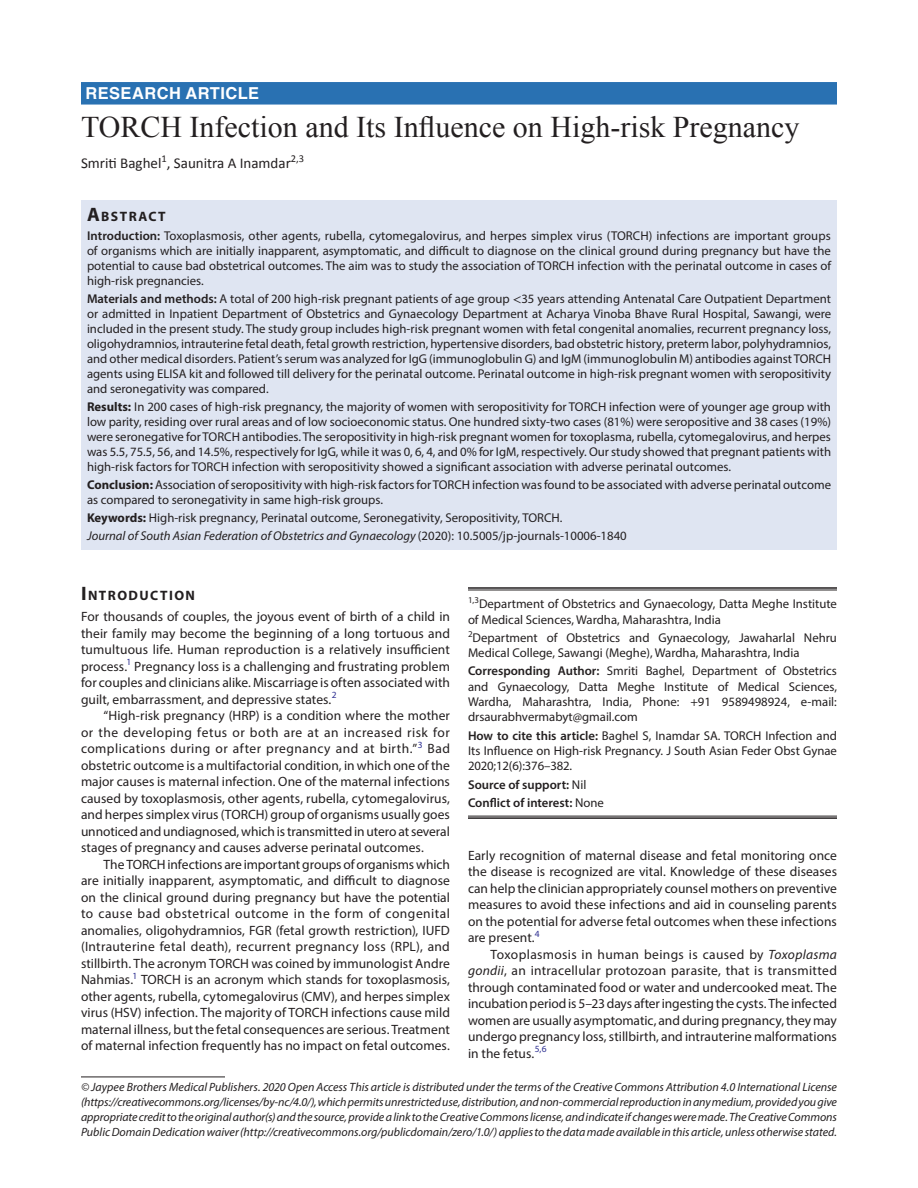
<style>
.page{position:relative;width:918px;height:1188px;background:#fff}
.page>*{position:absolute;margin:0;border:0;box-sizing:border-box;transform-origin:0 0}
.t1{font:30px "Times New Roman";color:#231f20}
.JSAFOG-ART{font:700 16.5px "Helvetica LT Std";letter-spacing:.025em;color:#fff}
.AuthorName{font:15px "Calibri";color:#231f20}
.Head-1-first{font:700 13.65px "Myriad Pro";letter-spacing:.105em;color:#231f20}
.AbstractTitle{font:700 13.65px "Myriad Pro";letter-spacing:.105em;color:#231f20}
.Para-Indent{font:13.5px/16.5px "Myriad Pro";letter-spacing:.005em;color:#231f20;text-align:justify}
.Para-NoIndent{font:13.5px/16.5px "Myriad Pro";color:#231f20;text-align:justify}
.Keywords{font:12.75px/15px "Myriad Pro";color:#231f20;text-align:justify}
.Corollary-Para{font:12.75px/15.3px "Myriad Pro";color:#231f20;text-align:justify}
.Affiliation{font:12.75px/15.3px "Myriad Pro";color:#231f20}
.Affiliation-first{font:12.75px/15.3px "Myriad Pro";color:#231f20}
.JT_DOI{font:italic 12.75px "Myriad Pro";color:#231f20}
.Affiliation-foot-las{font:600 12.75px "Myriad Pro";color:#231f20}
.Corollary-Para-2{font:600 12.75px "Myriad Pro";color:#231f20}
.FootNote{font:italic 12px/15px "Myriad Pro";color:#231f20;text-align:justify}
.s1{font-size:19.5px}
.s2{font-weight:600}
.s3{font-family:"STIX General"}
.s4{font-weight:700}
.s5{font-style:normal}
.s6{font-weight:400}
.s7{font-style:italic}
</style>
<div class="page">
<div style="left:81px;top:82px;width:756px;height:23px;background:#2971b2"></div>
<div style="left:81px;top:200px;width:756px;height:26px;background:#dfe5f2"></div>
<div style="left:81px;top:225px;width:756px;height:69px;background:#dfe5f2"></div>
<div style="left:81px;top:288px;width:756px;height:114px;background:#dfe5f2"></div>
<div style="left:81px;top:396px;width:756px;height:84px;background:#dfe5f2"></div>
<div style="left:81px;top:474px;width:756px;height:39px;background:#dfe5f2"></div>
<div style="left:81px;top:507px;width:756px;height:24px;background:#dfe5f2"></div>
<div style="left:81px;top:525px;width:756px;height:24px;background:#dfe5f2"></div>
<hr style="left:81px;top:1077px;width:144px;height:1px;background:#231f20">
<hr style="left:468px;top:587px;width:369px;height:2px;background:#231f20">
<hr style="left:468px;top:590px;width:369px;height:1px;background:#231f20">
<hr style="left:468px;top:816px;width:369px;height:1px;background:#231f20">
<hr style="left:468px;top:817px;width:369px;height:2px;background:#231f20">
<p class="JSAFOG-ART" style="left:86px;top:83px;width:175px">RESEARCH ARTICLE</p>
<p class="t1" style="left:81px;top:107px;width:720px">TORCH Infection and Its Influence on High-risk Pregnancy</p>
<p class="AuthorName" style="left:81px;top:154px;width:225px">Smriti Baghel<sup>1</sup>, Saunitra A Inamdar<sup>2,3</sup></p>
<p class="AbstractTitle" style="left:87px;top:207px;width:80px"><span class="s1">A</span>BSTRACT</p>
<p class="Keywords" style="left:87px;top:228px;width:746px"><span class="s2">Introduction:</span> Toxoplasmosis, other agents, rubella, cytomegalovirus, and herpes simplex virus (TORCH) infections are important groups of organisms which are initially inapparent, asymptomatic, and difficult to diagnose on the clinical ground during pregnancy but have the potential to cause bad obstetrical outcomes. The aim was to study the association of TORCH infection with the perinatal outcome in cases of high-risk pregnancies.</p>
<p class="Keywords" style="left:87px;top:291px;width:746px"><span class="s2">Materials and methods:</span> A total of 200 high-risk pregnant patients of age group <span class="s3">&lt;</span>35 years attending Antenatal Care Outpatient Department or admitted in Inpatient Department of Obstetrics and Gynaecology Department at Acharya Vinoba Bhave Rural Hospital, Sawangi, were included in the present study. The study group includes high-risk pregnant women with fetal congenital anomalies, recurrent pregnancy loss, oligohydramnios, intrauterine fetal death, fetal growth restriction, hypertensive disorders, bad obstetric history, preterm labor, polyhydramnios, and other medical disorders. Patient’s serum was analyzed for IgG (immunoglobulin G) and IgM (immunoglobulin M) antibodies against TORCH agents using ELISA kit and followed till delivery for the perinatal outcome. Perinatal outcome in high-risk pregnant women with seropositivity and seronegativity was compared.</p>
<p class="Keywords" style="left:87px;top:399px;width:746px"><span class="s4">Results:</span> In 200 cases of high-risk pregnancy, the majority of women with seropositivity for TORCH infection were of younger age group with low parity, residing over rural areas and of low socioeconomic status. One hundred sixty-two cases (81%) were seropositive and 38 cases (19%) were seronegative for TORCH antibodies. The seropositivity in high-risk pregnant women for toxoplasma, rubella, cytomegalovirus, and herpes was 5.5, 75.5, 56, and 14.5%, respectively for IgG, while it was 0, 6, 4, and 0% for IgM, respectively. Our study showed that pregnant patients with high-risk factors for TORCH infection with seropositivity showed a significant association with adverse perinatal outcomes.</p>
<p class="Keywords" style="left:87px;top:477px;width:746px"><span class="s4">Conclusion:</span> Association of seropositivity with high-risk factors for TORCH infection was found to be associated with adverse perinatal outcome as compared to seronegativity in same high-risk groups.</p>
<p class="Keywords" style="left:87px;top:510px;width:477px"><span class="s4">Keywords:</span> High-risk pregnancy, Perinatal outcome, Seronegativity, Seropositivity, TORCH.</p>
<p class="JT_DOI" style="left:87px;top:528px;width:541px">Journal of South Asian Federation of Obstetrics and Gynaecology <span class="s5">(2020): 10.5005/jp-journals-10006-1840</span></p>
<p class="Head-1-first" style="left:81px;top:587px;width:116px"><span class="s1">I</span>NTRODUCTION</p>
<p class="Para-NoIndent" style="left:81px;top:608px;width:371px">For thousands of couples, the joyous event of birth of a child in their family may become the beginning of a long tortuous and tumultuous life. Human reproduction is a relatively insufficient process.<sup>1</sup> Pregnancy loss is a challenging and frustrating problem for couples and clinicians alike. Miscarriage is often associated with guilt, embarrassment, and depressive states.<sup>2</sup></p>
<p class="Para-Indent" style="left:81px;top:707px;width:371px;text-indent:22px">“High-risk pregnancy (HRP) is a condition where the mother or the developing fetus or both are at an increased risk for complications during or after pregnancy and at birth.”<sup>3</sup> Bad obstetric outcome is a multifactorial condition, in which one of the major causes is maternal infection. One of the maternal infections caused by toxoplasmosis, other agents, rubella, cytomegalovirus, and herpes simplex virus (TORCH) group of organisms usually goes unnoticed and undiagnosed, which is transmitted in utero at several stages of pregnancy and causes adverse perinatal outcomes.</p>
<p class="Para-Indent" style="left:81px;top:856px;width:371px;text-indent:22px">The TORCH infections are important groups of organisms which are initially inapparent, asymptomatic, and difficult to diagnose on the clinical ground during pregnancy but have the potential to cause bad obstetrical outcome in the form of congenital anomalies, oligohydramnios, FGR (fetal growth restriction), IUFD (Intrauterine fetal death), recurrent pregnancy loss (RPL), and stillbirth. The acronym TORCH was coined by immunologist Andre Nahmias.<sup>1</sup> TORCH is an acronym which stands for toxoplasmosis, other agents, rubella, cytomegalovirus (CMV), and herpes simplex virus (HSV) infection. The majority of TORCH infections cause mild maternal illness, but the fetal consequences are serious. Treatment of maternal infection frequently has no impact on fetal outcomes.</p>
<p class="Para-Indent" style="left:468px;top:847px;width:371px">Early recognition of maternal disease and fetal monitoring once the disease is recognized are vital. Knowledge of these diseases can help the clinician appropriately counsel mothers on preventive measures to avoid these infections and aid in counseling parents on the potential for adverse fetal outcomes when these infections are present.<sup>4</sup></p>
<p class="Affiliation-first" style="left:468px;top:596px;width:371px"><sup>1,3</sup>Department of Obstetrics and Gynaecology, Datta Meghe Institute of Medical Sciences, Wardha, Maharashtra, India</p>
<p class="Affiliation" style="left:468px;top:630px;width:371px"><sup>2</sup>Department of Obstetrics and Gynaecology, Jawaharlal Nehru<br>Medical College, Sawangi (Meghe), Wardha, Maharashtra, India</p>
<p class="Corollary-Para" style="left:468px;top:663px;width:371px"><span class="s2">Corresponding Author:</span> Smriti Baghel, Department of Obstetrics and Gynaecology, Datta Meghe Institute of Medical Sciences, Wardha, Maharashtra, India, Phone: +91 9589498924, e-mail: drsaurabhvermabyt@gmail.com</p>
<p class="Corollary-Para" style="left:468px;top:728px;width:371px"><span class="s2">How to cite this article:</span> Baghel S, Inamdar SA. TORCH Infection and Its Influence on High-risk Pregnancy. J South Asian Feder Obst Gynae 2020;12(6):376–382.</p>
<p class="Corollary-Para-2" style="left:468px;top:776px;width:120px">Source of support: <span class="s6">Nil</span></p>
<p class="Affiliation-foot-las" style="left:468px;top:794px;width:137px">Conflict of interest: <span class="s6">None</span></p>
<p class="Para-Indent" style="left:468px;top:946px;width:371px;text-indent:22px">Toxoplasmosis in human beings is caused by <span class="s7">Toxoplasma gondii</span>, an intracellular protozoan parasite, that is transmitted through contaminated food or water and undercooked meat. The incubation period is 5–23 days after ingesting the cysts. The infected women are usually asymptomatic, and during pregnancy, they may undergo pregnancy loss, stillbirth, and intrauterine malformations in the fetus.<sup>5,6</sup></p>
<p class="FootNote" style="left:81px;top:1079px;width:758px">© Jaypee Brothers Medical Publishers. 2020 Open Access This article is distributed under the terms of the Creative Commons Attribution 4.0 International License (https://creativecommons.org/licenses/by-nc/4.0/), which permits unrestricted use, distribution, and non-commercial reproduction in any medium, provided you give appropriate credit to the original author(s) and the source, provide a link to the Creative Commons license, and indicate if changes were made. The Creative Commons Public Domain Dedication waiver (http://creativecommons.org/publicdomain/zero/1.0/) applies to the data made available in this article, unless otherwise stated.</p>
</div>
